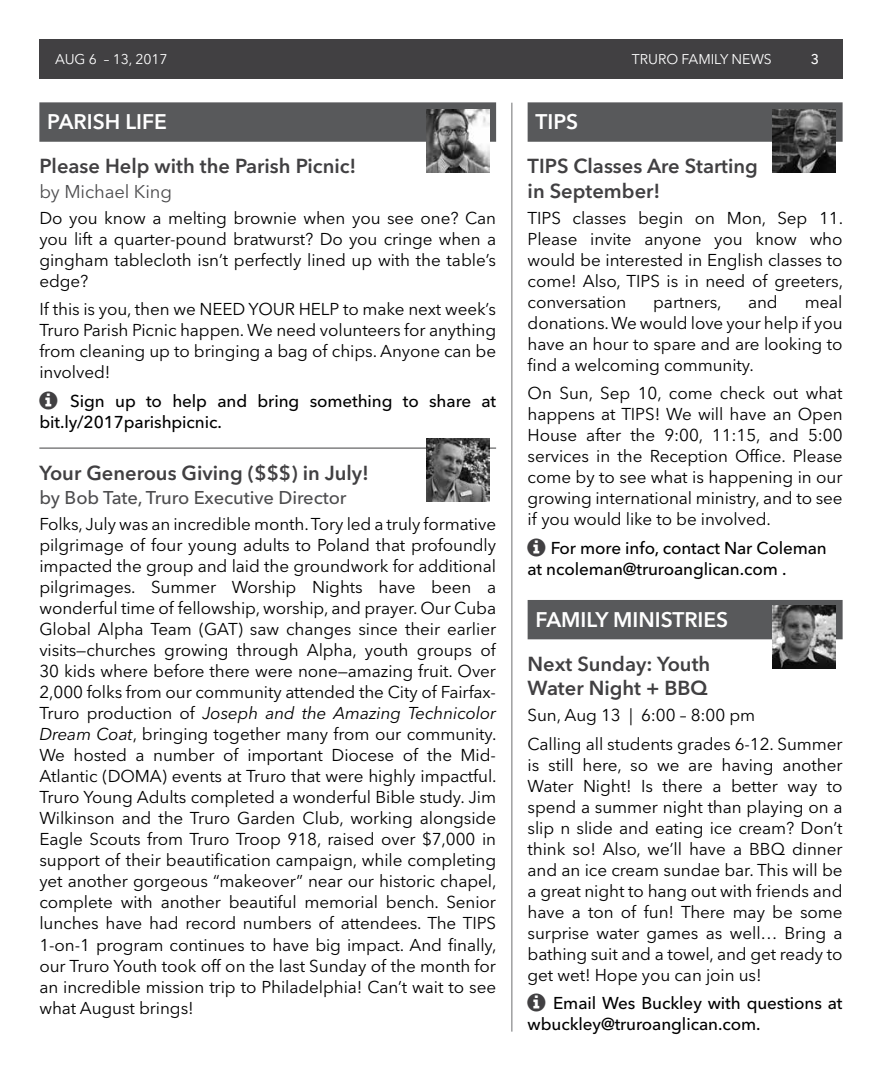
<style>
.page{position:relative;width:882px;height:1071px;background:#fff}
.page>*{position:absolute;margin:0;border:0;box-sizing:border-box;transform-origin:0 0}
.t1{font:600 21px "Avenir Next LT Pro";color:#fff}
.t2{font:600 20.12px/24.5px "Avenir Next LT Pro";color:#414042}
.t3{font:500 18.38px "Avenir Next LT Pro";letter-spacing:-.005em;color:#4d4d4f}
.t4{font:18.38px "Avenir Next LT Pro";letter-spacing:-.005em;color:#4d4d4f}
.t5{font:17.15px/21px "Avenir Next LT Pro";letter-spacing:-.005em;color:#000;text-align:justify}
.t6{font:500 17.15px/21px "Avenir Next LT Pro";letter-spacing:-.005em;color:#000}
.t7{font:14px "Avenir Next LT Pro";letter-spacing:-.005em;color:#fff}
.t8{font:500 14px "Avenir Next LT Pro";color:#fff}
.s1{font-style:italic}
</style>
<div class="page">
<div style="left:39px;top:39px;width:804px;height:40px;background:#414042"></div>
<hr style="left:512px;top:103px;width:1px;height:929px;background:#6d6e71">
<div style="left:528px;top:102px;width:315px;height:40px;background:#58595b"></div>
<div style="left:528px;top:600px;width:315px;height:39px;background:#58595b"></div>
<div style="left:39px;top:102px;width:457px;height:40px;background:#58595b"></div>
<hr style="left:39px;top:448px;width:457px;height:1px;background:#414042">
<img style="left:426px;top:109px;width:63px;height:63px">
<img style="left:773px;top:606px;width:63px;height:62px">
<img style="left:426px;top:438px;width:63px;height:63px">
<img style="left:773px;top:109px;width:63px;height:63px">
<p class="t7" style="left:55px;top:51px;width:114px">AUG 6 – 13, 2017</p>
<p class="t7" style="left:632px;top:51px;width:141px">TRURO FAMILY NEWS</p>
<p class="t8" style="left:811px;top:51px;width:10px">3</p>
<p class="t1" style="left:47px;top:109px;width:121px">PARISH LIFE</p>
<p class="t2" style="left:39px;top:154px;width:319px">Please Help with the Parish Picnic!</p>
<p class="t4" style="left:39px;top:180px;width:134px">by Michael King</p>
<p class="t5" style="left:39px;top:207px;width:458px">Do you know a melting brownie when you see one? Can you lift a quarter-pound bratwurst? Do you cringe when a gingham tablecloth isn’t perfectly lined up with the table’s edge?</p>
<p class="t5" style="left:39px;top:299px;width:458px">If this is you, then we NEED YOUR HELP to make next week’s Truro Parish Picnic happen. We need volunteers for anything from cleaning up to bringing a bag of chips. Anyone can be involved!</p>
<p class="t6" style="left:39px;top:390px;width:458px;text-indent:31px">Sign up to help and bring something to share at bit.ly/2017parishpicnic.</p>
<p class="t2" style="left:39px;top:460px;width:331px">Your Generous Giving ($$$) in July!</p>
<p class="t3" style="left:39px;top:487px;width:309px">by Bob Tate, Truro Executive Director</p>
<p class="t5" style="left:39px;top:514px;width:459px;text-align:left">Folks, July was an incredible month. Tory led a truly formative pilgrimage of four young adults to Poland that profoundly impacted the group and laid the groundwork for additional pilgrimages. Summer Worship Nights have been a wonderful time of fellowship, worship, and prayer. Our Cuba Global Alpha Team (GAT) saw changes since their earlier visits—churches growing through Alpha, youth groups of 30 kids where before there were none—amazing fruit. Over 2,000 folks from our community attended the City of Fairfax-Truro production of <span class="s1">Joseph and the Amazing Technicolor Dream Coat</span>, bringing together many from our community.<br>We hosted a number of important Diocese of the Mid-Atlantic (DOMA) events at Truro that were highly impactful.<br>Truro Young Adults completed a wonderful Bible study. Jim Wilkinson and the Truro Garden Club, working alongside Eagle Scouts from Truro Troop 918, raised over $7,000 in support of their beautification campaign, while completing yet another gorgeous “makeover” near our historic chapel, complete with another beautiful memorial bench. Senior lunches have had record numbers of attendees. The TIPS 1-on-1 program continues to have big impact. And finally, our Truro Youth took off on the last Sunday of the month for an incredible mission trip to Philadelphia! Can’t wait to see what August brings!</p>
<p class="t1" style="left:536px;top:109px;width:44px">TIPS</p>
<p class="t2" style="left:528px;top:154px;width:232px">TIPS Classes Are Starting in September!</p>
<p class="t5" style="left:528px;top:207px;width:317px;text-align:left">TIPS classes begin on Mon, Sep 11.<br>Please invite anyone you know who would be interested in English classes to come! Also, TIPS is in need of greeters, conversation</p>
<p class="t5" style="left:528px;top:291px;width:317px;text-indent:277px">meal donations. We would love your help if you have an hour to spare and are looking to find a welcoming community.</p>
<p class="t5" style="left:528px;top:383px;width:317px">On Sun, Sep 10, come check out what happens at TIPS! We will have an Open House after the 9:00, 11:15, and 5:00 services in the Reception Office. Please come by to see what is happening in our growing international ministry, and to see if you would like to be involved.</p>
<p class="t6" style="left:528px;top:537px;width:301px;text-indent:23px">For more info, contact Nar Coleman at ncoleman@truroanglican.com .</p>
<p class="t1" style="left:536px;top:607px;width:194px">FAMILY MINISTRIES</p>
<p class="t2" style="left:528px;top:651px;width:184px">Next Sunday: Youth<br>Water Night + BBQ</p>
<p class="t5" style="left:528px;top:701px;width:317px;line-height:28.5px">Sun, Aug 13 | 6:00 – 8:00 pm<br>Calling all students grades 6-12. Summer</p>
<p class="t5" style="left:528px;top:754px;width:317px">is still here, so we are having another Water Night! Is there a better way to spend a summer night than playing on a slip n slide and eating ice cream? Don’t think so! Also, we’ll have a BBQ dinner and an ice cream sundae bar. This will be a great night to hang out with friends and have a ton of fun! There may be some surprise water games as well… Bring a bathing suit and a towel, and get ready to get wet! Hope you can join us!</p>
<p class="t6" style="left:528px;top:993px;width:316px;text-indent:26px">Email Wes Buckley with questions at wbuckley@truroanglican.com.</p>
<p class="t5" style="left:653px;top:291px;width:70px">partners,</p>
<p class="t5" style="left:748px;top:291px;width:31px">and</p>
</div>
